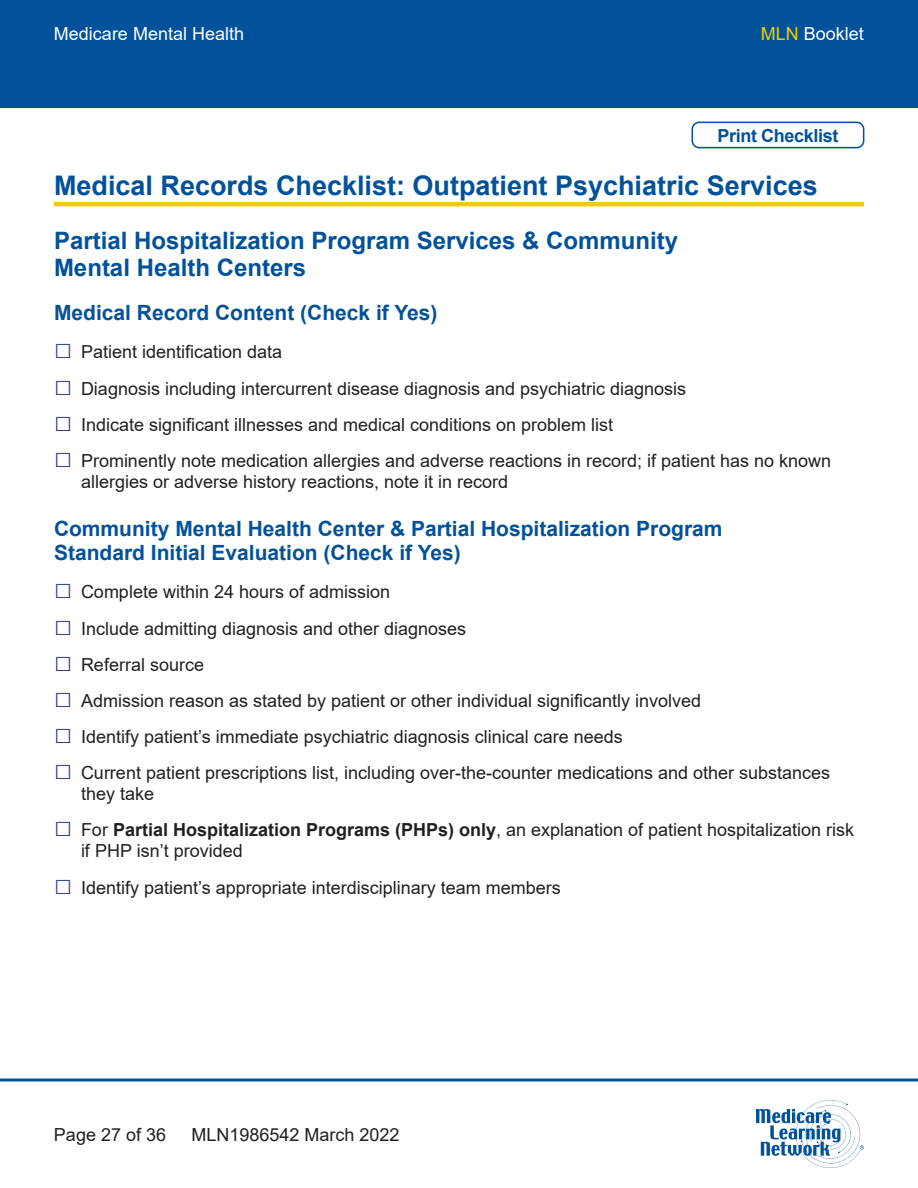
<style>
.page{position:relative;width:918px;height:1188px;background:#fff}
.page>*{position:absolute;margin:0;border:0;box-sizing:border-box;transform-origin:0 0}
.t1{font:700 27px "Arial";color:#01529b}
.t2{font:700 24px/27px "Arial";color:#01529b}
.t3{font:700 21px/24px "Arial";color:#01529b}
.t4{font:18px/21px "Arial";color:#231f20}
.t5{font:18px "Arial";color:#fff}
.t6{font:700 18px "Arial";letter-spacing:-.02em;color:#01529b}
.s1{color:#f0cb02}
.s2{font-size:30px;color:#25358f}
.s3{font-weight:700}
</style>
<div class="page">
<div style="left:0;top:0;width:918px;height:108px;background:#01529b"></div>
<svg style="left:0;top:1078px;width:918px;height:4px;background:#407db3"></svg>
<svg style="left:756px;top:1100px;width:108px;height:68px"></svg>
<hr style="left:54px;top:202px;width:810px;height:4px;background:#f0cb02">
<div style="left:692px;top:122px;width:172px;height:26px;border:2px solid #01529b;border-radius:7px"></div>
<p class="t5" style="left:54px;top:21px;width:192px">Medicare Mental Health</p>
<p class="t5" style="left:761px;top:21px;width:105px"><span class="s1">MLN</span> Booklet</p>
<p class="t6" style="left:717px;top:123px;width:122px">Print Checklist</p>
<h2 class="t1" style="left:54px;top:167px;width:765px">Medical Records Checklist: Outpatient Psychiatric Services</h2>
<h3 class="t2" style="left:54px;top:227px;width:626px">Partial Hospitalization Program Services &amp; Community<br>Mental Health Centers</h3>
<h4 class="t3" style="left:54px;top:301px;width:385px">Medical Record Content (Check if Yes)</h4>
<p class="t4" style="left:54px;top:341px;width:230px"><span class="s2">□</span> Patient identification data</p>
<p class="t4" style="left:54px;top:378px;width:634px"><span class="s2">□</span> Diagnosis including intercurrent disease diagnosis and psychiatric diagnosis</p>
<p class="t4" style="left:54px;top:414px;width:561px"><span class="s2">□</span> Indicate significant illnesses and medical conditions on problem list</p>
<p class="t4" style="left:81px;top:450px;width:752px;text-indent:-27px"><span class="s2">□</span> Prominently note medication allergies and adverse reactions in record; if patient has no known allergies or adverse history reactions, note it in record</p>
<h4 class="t3" style="left:54px;top:517px;width:670px">Community Mental Health Center &amp; Partial Hospitalization Program<br>Standard Initial Evaluation (Check if Yes)</h4>
<p class="t4" style="left:54px;top:581px;width:338px"><span class="s2">□</span> Complete within 24 hours of admission</p>
<p class="t4" style="left:54px;top:618px;width:414px"><span class="s2">□</span> Include admitting diagnosis and other diagnoses</p>
<p class="t4" style="left:54px;top:654px;width:152px"><span class="s2">□</span> Referral source</p>
<p class="t4" style="left:54px;top:690px;width:649px"><span class="s2">□</span> Admission reason as stated by patient or other individual significantly involved</p>
<p class="t4" style="left:54px;top:726px;width:570px"><span class="s2">□</span> Identify patient’s immediate psychiatric diagnosis clinical care needs</p>
<p class="t4" style="left:81px;top:762px;width:751px;text-indent:-27px"><span class="s2">□</span> Current patient prescriptions list, including over-the-counter medications and other substances they take</p>
<p class="t4" style="left:81px;top:819px;width:775px;text-indent:-27px"><span class="s2">□</span> For <span class="s3">Partial Hospitalization Programs (PHPs) only</span>, an explanation of patient hospitalization risk if PHP isn’t provided</p>
<p class="t4" style="left:54px;top:877px;width:508px"><span class="s2">□</span> Identify patient’s appropriate interdisciplinary team members</p>
<p class="t4" style="left:54px;top:1124px;width:114px">Page 27 of 36</p>
<p class="t4" style="left:192px;top:1124px;width:210px">MLN1986542 March 2022</p>
</div>
